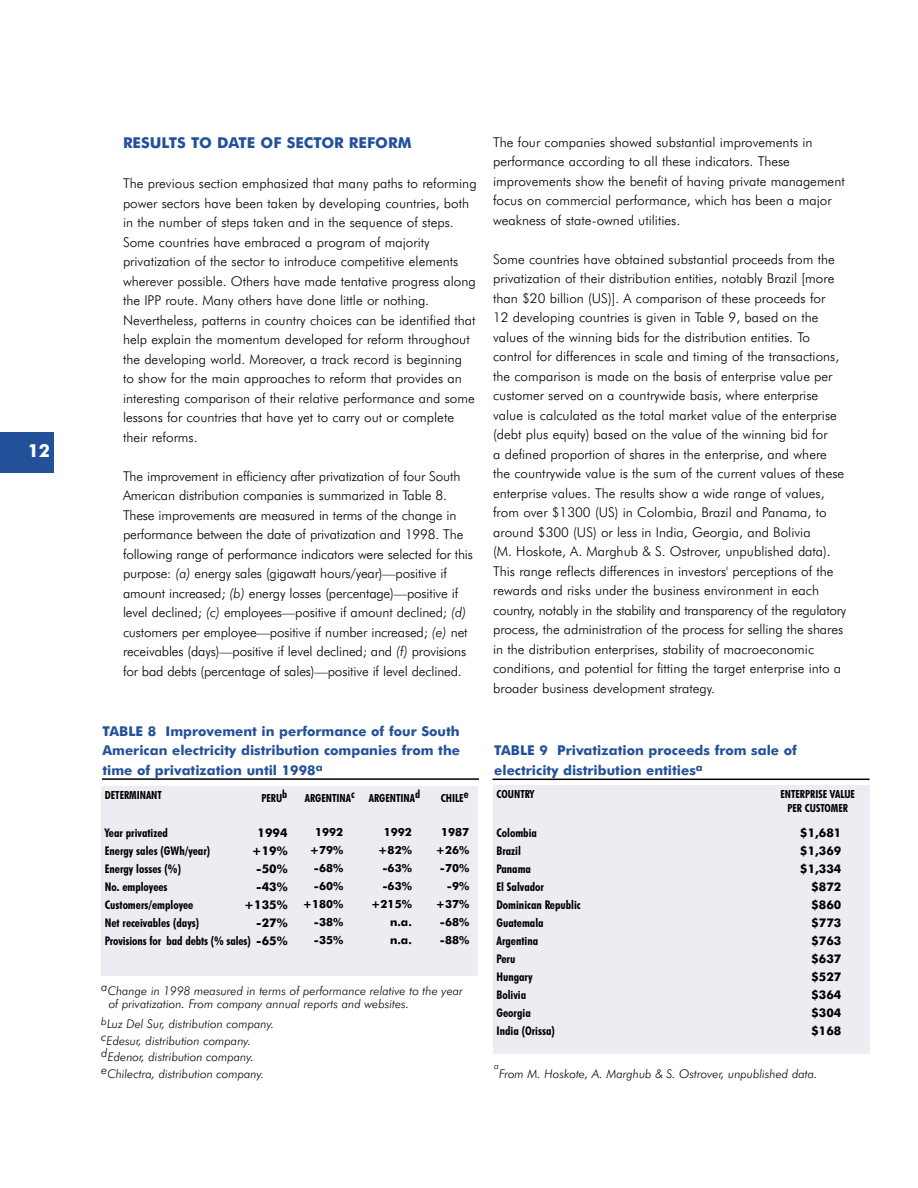
<style>
.page{position:relative;width:918px;height:1188px;background:#fff}
.page>*{position:absolute;margin:0;border:0;box-sizing:border-box;transform-origin:0 0}
.t1{font:700 18px "Futura BT";color:#fff}
.t2{font:700 15px "Futura BT";color:#235199}
.t3{font:300 13.5px/19.5px "Futura BT";color:#000}
.t4{font:700 13.5px/19.5px "Futura BT";color:#235199;text-align:justify}
.t5{font:italic 300 12px/16.5px "Futura BT";color:#000}
.t6{font:700 condensed 12px/18px "Futura BT";color:#000}
.t7{font:700 12px/18px "Futura BT";color:#000;text-align:right}
.t8{font:700 11.25px/18px "Futura BT";color:#000;text-align:right}
.t9{font:700 condensed 11.25px/13.5px "Futura BT";color:#000;text-align:center}
.t10{font:italic 300 9px "Futura BT";color:#000}
.s1{font-style:italic}
</style>
<div class="page">
<div style="left:0;top:432px;width:54px;height:40px;background:#235199"></div>
<div style="left:101px;top:786px;width:377px;height:189px;background:#edecf3"></div>
<hr style="left:102px;top:778px;width:377px;height:2px;background:#000">
<div style="left:493px;top:786px;width:377px;height:268px;background:#edecf3"></div>
<hr style="left:492px;top:779px;width:378px;height:1px;background:#000">
<h1 class="t1" style="left:28px;top:444px;width:24px">12</h1>
<p class="t2" style="left:123px;top:137px;width:290px">RESULTS TO DATE OF SECTOR REFORM</p>
<p class="t3" style="left:123px;top:175px;width:355px">The previous section emphasized that many paths to reforming power sectors have been taken by developing countries, both in the number of steps taken and in the sequence of steps.<br>Some countries have embraced a program of majority privatization of the sector to introduce competitive elements wherever possible. Others have made tentative progress along the IPP route. Many others have done little or nothing.<br>Nevertheless, patterns in country choices can be identified that help explain the momentum developed for reform throughout the developing world. Moreover, a track record is beginning<br>to show for the main approaches to reform that provides an interesting comparison of their relative performance and some lessons for countries that have yet to carry out or complete their reforms.</p>
<p class="t3" style="left:123px;top:468px;width:352px">The improvement in efficiency after privatization of four South American distribution companies is summarized in Table 8.<br>These improvements are measured in terms of the change in performance between the date of privatization and 1998. The following range of performance indicators were selected for this purpose: <span class="s1">(a)</span> energy sales (gigawatt hours/year)—positive if amount increased; <span class="s1">(b)</span> energy losses (percentage)—positive if level declined; <span class="s1">(c)</span> employees—positive if amount declined; <span class="s1">(d) </span>customers per employee—positive if number increased; <span class="s1">(e)</span> net receivables (days)—positive if level declined; and <span class="s1">(f)</span> provisions for bad debts (percentage of sales)—positive if level declined.</p>
<p class="t4" style="left:103px;top:723px;width:359px">TABLE 8 Improvement in performance of four South American electricity distribution companies from the time of privatization until 1998<sup>a</sup></p>
<p class="t9" style="left:105px;top:789px;width:59px">DETERMINANT</p>
<p class="t9" style="left:261px;top:792px;width:28px">PERUb</p>
<p class="t9" style="left:305px;top:792px;width:51px">ARGENTINAc</p>
<p class="t9" style="left:369px;top:792px;width:53px">ARGENTINAd</p>
<p class="t9" style="left:441px;top:792px;width:29px">CHILEe</p>
<p class="t6" style="left:105px;top:825px;width:147px">Year privatized<br>Energy sales (GWh/year)<br>Energy losses (%)<br>No. employees<br>Customers/employee<br>Net receivables (days)<br>Provisions for bad debts (% sales)</p>
<p class="t7" style="left:244px;top:825px;width:45px">1994 +19% -50% -43% +135% -27% -65%</p>
<p class="t8" style="left:303px;top:824px;width:42px">1992 +79% -68% -60% +180% -38% -35%</p>
<p class="t8" style="left:371px;top:824px;width:42px">1992 +82% -63% -63% +215% n.a. n.a.</p>
<p class="t8" style="left:436px;top:824px;width:35px">1987 +26% -70% -9% +37% -68% -88%</p>
<p class="t5" style="left:109px;top:986px;width:356px;line-height:12.6px;text-indent:-7px">aChange in 1998 measured in terms of performance relative to the year of privatization. From company annual reports and websites.</p>
<p class="t5" style="left:101px;top:1017px;width:174px"><sup>b</sup>Luz Del Sur, distribution company. cEdesur, distribution company. dEdenor, distribution company. eChilectra, distribution company.</p>
<p class="t3" style="left:493px;top:134px;width:353px">The four companies showed substantial improvements in performance according to all these indicators. These improvements show the benefit of having private management focus on commercial performance, which has been a major weakness of state-owned utilities.</p>
<p class="t3" style="left:493px;top:251px;width:355px">Some countries have obtained substantial proceeds from the privatization of their distribution entities, notably Brazil [more than $20 billion (US)]. A comparison of these proceeds for<br>12 developing countries is given in Table 9, based on the values of the winning bids for the distribution entities. To control for differences in scale and timing of the transactions, the comparison is made on the basis of enterprise value per customer served on a countrywide basis, where enterprise value is calculated as the total market value of the enterprise (debt plus equity) based on the value of the winning bid for<br>a defined proportion of shares in the enterprise, and where the countrywide value is the sum of the current values of these enterprise values. The results show a wide range of values, from over $1300 (US) in Colombia, Brazil and Panama, to around $300 (US) or less in India, Georgia, and Bolivia<br>(M. Hoskote, A. Marghub &amp; S. Ostrover, unpublished data).<br>This range reflects differences in investors' perceptions of the rewards and risks under the business environment in each country, notably in the stability and transparency of the regulatory process, the administration of the process for selling the shares in the distribution enterprises, stability of macroeconomic conditions, and potential for fitting the target enterprise into a broader business development strategy.</p>
<p class="t4" style="left:494px;top:742px;width:304px">TABLE 9 Privatization proceeds from sale of electricity distribution entities<sup>a</sup></p>
<p class="t9" style="left:496px;top:789px;width:39px">COUNTRY</p>
<p class="t9" style="left:780px;top:789px;width:76px">ENTERPRISE VALUE<br>PER CUSTOMER</p>
<p class="t6" style="left:496px;top:825px;width:86px">Colombia<br>Brazil<br>Panama<br>El Salvador<br>Dominican Republic<br>Guatemala<br>Argentina<br>Peru<br>Hungary<br>Bolivia<br>Georgia<br>India (Orissa)</p>
<p class="t7" style="left:800px;top:825px;width:43px">$1,681 $1,369 $1,334 $872 $860 $773 $763 $637 $527 $364 $304 $168</p>
<p class="t10" style="left:494px;top:1063px;width:6px">a</p>
<p class="t5" style="left:499px;top:1067px;width:320px">From M. Hoskote, A. Marghub &amp; S. Ostrover, unpublished data.</p>
</div>
